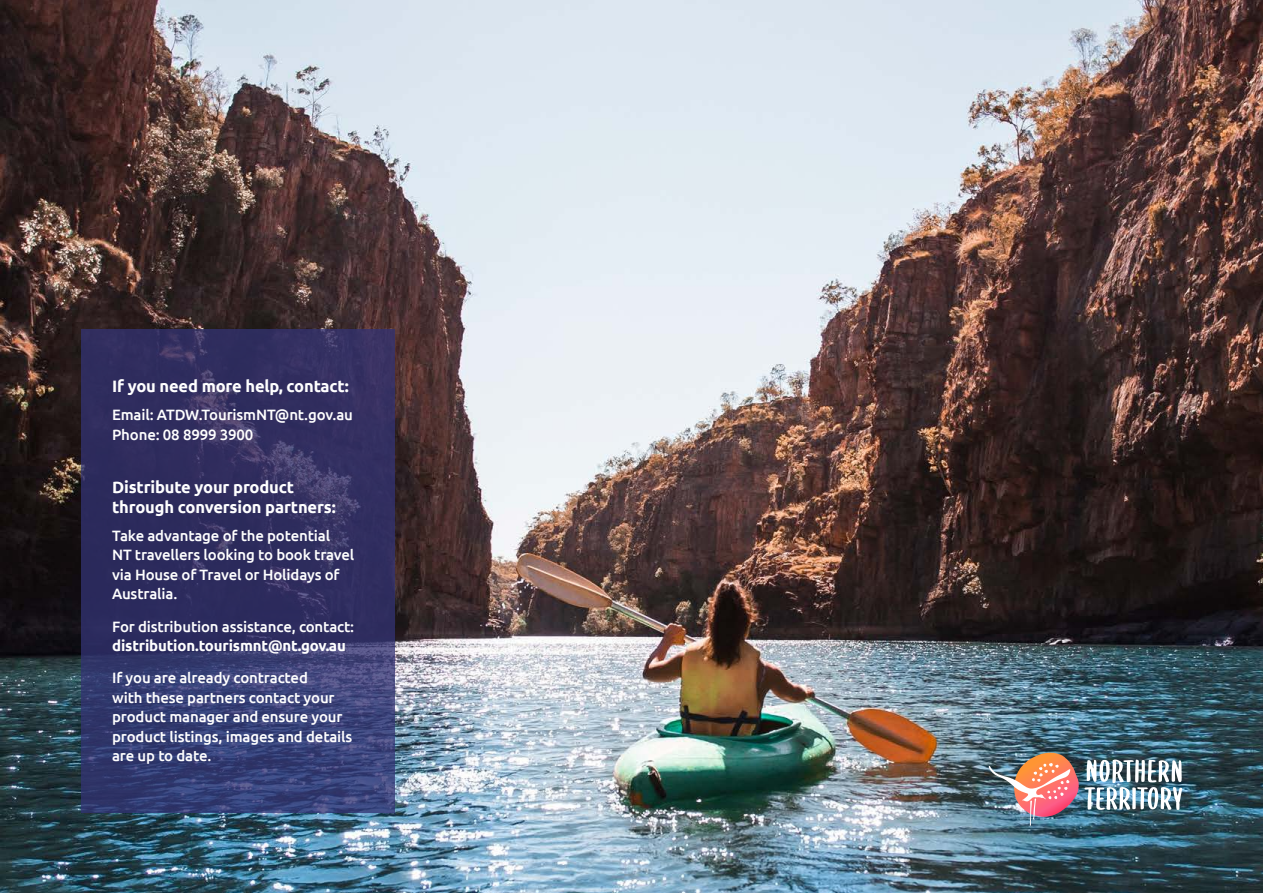
<style>
.page{position:relative;width:1263px;height:893px;background:#fff}
.page>*{position:absolute;margin:0;border:0;box-sizing:border-box;transform-origin:0 0}
.New_body{font:700 16.5px/19.5px "Ubuntu";letter-spacing:-.01em;color:#fff}
.B_head{font:700 16.5px "Ubuntu";letter-spacing:-.01em;color:#fff}
.New_body-2{font:500 15px/19.5px "Ubuntu";letter-spacing:-.01em;color:#fff}
.s1{font-weight:700}
</style>
<div class="page">
<img style="left:0;top:0;width:1263px;height:893px">
<svg style="left:81px;top:329px;width:314px;height:483px;background:#333467"></svg>
<img style="left:989px;top:753px;width:193px;height:73px">
<p class="B_head" style="left:112px;top:376px;width:238px">If you need more help, contact:</p>
<p class="New_body-2" style="left:112px;top:405px;width:242px">Email: ATDW.TourismNT@nt.gov.au<br>Phone: 08 8999 3900</p>
<p class="New_body" style="left:112px;top:478px;width:225px">Distribute your product through conversion partners:</p>
<p class="New_body-2" style="left:112px;top:525px;width:244px">Take advantage of the potential<br>NT travellers looking to book travel via House of Travel or Holidays of<br>Australia.</p>
<p class="New_body-2" style="left:112px;top:616px;width:244px">For distribution assistance, contact: <span class="s1">distribution.tourismnt@nt.gov.au</span></p>
<p class="New_body-2" style="left:112px;top:668px;width:242px">If you are already contracted<br>with these partners contact your product manager and ensure your product listings, images and details are up to date.</p>
</div>
